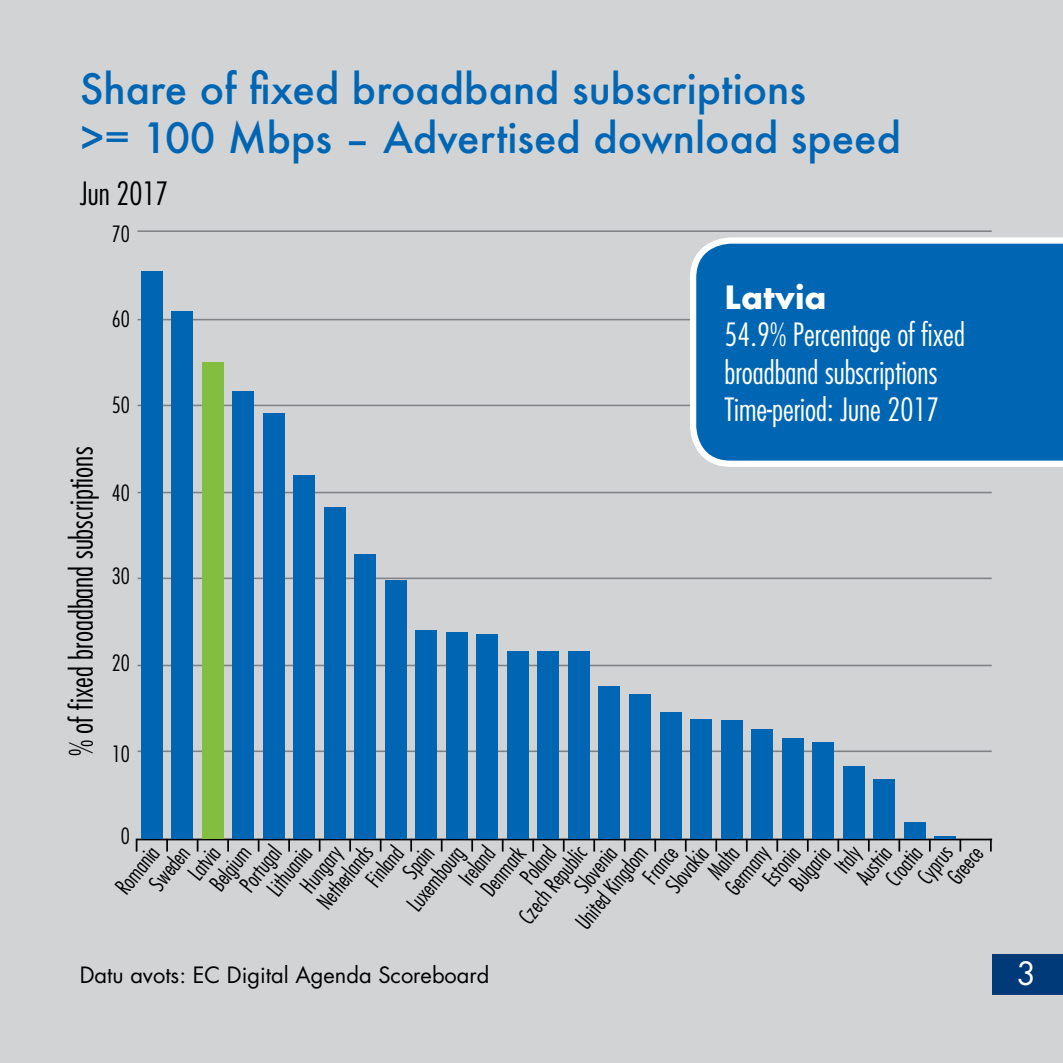
<style>
.page{position:relative;width:1063px;height:1063px;background:#d1d3d4}
.page>*{position:absolute;margin:0;border:0;box-sizing:border-box;transform-origin:0 0}
.t1{font:500 40.5px/48.8px "Futura";color:#0066b3}
.t2{font:300 condensed 31.25px/37.5px "Futura";color:#fff}
.t3{font:300 condensed 31.25px "Futura";color:#000}
.t4{font:700 31.25px "Futura";color:#fff}
.t5{font:31.25px "Futura";color:#fff}
.t6{font:300 condensed 22px "Futura";color:#000}
.t7{font:22px "Futura";color:#000}
</style>
<div class="page">
<svg style="left:166px;top:840px;width:2px;height:12px"></svg>
<svg style="left:197px;top:840px;width:1px;height:12px"></svg>
<svg style="left:227px;top:840px;width:2px;height:12px"></svg>
<svg style="left:258px;top:840px;width:1px;height:12px"></svg>
<svg style="left:288px;top:840px;width:2px;height:12px"></svg>
<svg style="left:319px;top:840px;width:2px;height:12px"></svg>
<svg style="left:349px;top:840px;width:2px;height:12px"></svg>
<svg style="left:380px;top:840px;width:2px;height:12px"></svg>
<svg style="left:410px;top:840px;width:2px;height:12px"></svg>
<svg style="left:441px;top:840px;width:2px;height:12px"></svg>
<svg style="left:471px;top:840px;width:2px;height:12px"></svg>
<svg style="left:532px;top:840px;width:2px;height:12px"></svg>
<svg style="left:502px;top:840px;width:2px;height:12px"></svg>
<svg style="left:563px;top:840px;width:2px;height:12px"></svg>
<svg style="left:593px;top:840px;width:2px;height:12px"></svg>
<svg style="left:624px;top:840px;width:2px;height:12px"></svg>
<svg style="left:654px;top:840px;width:2px;height:12px"></svg>
<svg style="left:685px;top:840px;width:2px;height:12px"></svg>
<svg style="left:715px;top:840px;width:2px;height:12px"></svg>
<svg style="left:746px;top:840px;width:2px;height:12px"></svg>
<svg style="left:776px;top:840px;width:2px;height:12px"></svg>
<svg style="left:807px;top:840px;width:2px;height:12px"></svg>
<svg style="left:837px;top:840px;width:2px;height:12px"></svg>
<svg style="left:868px;top:840px;width:2px;height:12px"></svg>
<svg style="left:898px;top:840px;width:2px;height:12px"></svg>
<svg style="left:929px;top:840px;width:2px;height:12px"></svg>
<svg style="left:959px;top:840px;width:2px;height:12px"></svg>
<svg style="left:990px;top:840px;width:2px;height:12px"></svg>
<svg style="left:136px;top:839px;width:1px;height:13px"></svg>
<hr style="left:137px;top:839px;width:855px;height:1px;background:#000">
<hr style="left:138px;top:751px;width:854px;height:1px;background:#808285">
<hr style="left:138px;top:665px;width:854px;height:1px;background:#808285">
<hr style="left:138px;top:578px;width:854px;height:1px;background:#808285">
<hr style="left:138px;top:492px;width:854px;height:1px;background:#808285">
<hr style="left:138px;top:405px;width:854px;height:1px;background:#808285">
<hr style="left:138px;top:319px;width:854px;height:1px;background:#808285">
<hr style="left:138px;top:230px;width:854px;height:2px;background:#808285">
<div style="left:141px;top:271px;width:21px;height:568px;background:#0066b3"></div>
<div style="left:172px;top:312px;width:21px;height:527px;background:#0066b3"></div>
<div style="left:202px;top:362px;width:21px;height:477px;background:#84be41"></div>
<div style="left:233px;top:391px;width:21px;height:448px;background:#0066b3"></div>
<div style="left:263px;top:413px;width:22px;height:426px;background:#0066b3"></div>
<div style="left:294px;top:476px;width:21px;height:363px;background:#0066b3"></div>
<div style="left:324px;top:507px;width:22px;height:332px;background:#0066b3"></div>
<div style="left:355px;top:554px;width:21px;height:285px;background:#0066b3"></div>
<div style="left:385px;top:580px;width:22px;height:259px;background:#0066b3"></div>
<div style="left:416px;top:630px;width:21px;height:209px;background:#0066b3"></div>
<div style="left:446px;top:632px;width:22px;height:207px;background:#0066b3"></div>
<div style="left:477px;top:634px;width:21px;height:205px;background:#0066b3"></div>
<div style="left:507px;top:651px;width:22px;height:188px;background:#0066b3"></div>
<div style="left:538px;top:651px;width:21px;height:188px;background:#0066b3"></div>
<div style="left:568px;top:651px;width:22px;height:188px;background:#0066b3"></div>
<div style="left:599px;top:686px;width:21px;height:153px;background:#0066b3"></div>
<div style="left:629px;top:694px;width:22px;height:145px;background:#0066b3"></div>
<div style="left:660px;top:712px;width:21px;height:127px;background:#0066b3"></div>
<div style="left:690px;top:719px;width:22px;height:120px;background:#0066b3"></div>
<div style="left:721px;top:720px;width:21px;height:119px;background:#0066b3"></div>
<div style="left:751px;top:729px;width:22px;height:110px;background:#0066b3"></div>
<div style="left:782px;top:738px;width:21px;height:101px;background:#0066b3"></div>
<div style="left:812px;top:742px;width:22px;height:97px;background:#0066b3"></div>
<div style="left:843px;top:766px;width:21px;height:73px;background:#0066b3"></div>
<div style="left:873px;top:779px;width:22px;height:60px;background:#0066b3"></div>
<div style="left:904px;top:822px;width:21px;height:17px;background:#0066b3"></div>
<hr style="left:934px;top:836px;width:22px;height:3px;background:#0066b3">
<svg style="left:690px;top:237px;width:373px;height:230px;background:#1371b8"></svg>
<div style="left:992px;top:954px;width:71px;height:40px;background:#003a78"></div>
<h1 class="t1" style="left:80px;top:64px;width:823px">Share of fixed broadband subscriptions<br>&gt;= 100 Mbps – Advertised download speed</h1>
<h2 class="t3" style="left:80px;top:174px;width:90px">Jun 2017</h2>
<p class="t6" style="left:112px;top:220px;width:20px">70</p>
<p class="t6" style="left:112px;top:305px;width:20px">60</p>
<p class="t6" style="left:112px;top:391px;width:20px">50</p>
<h2 class="t3" style="left:62px;top:756px;width:311px;rotate:-90deg">% of fixed broadband subscriptions</h2>
<p class="t6" style="left:112px;top:479px;width:20px">40</p>
<p class="t6" style="left:112px;top:562px;width:20px">30</p>
<p class="t6" style="left:112px;top:649px;width:20px">20</p>
<p class="t6" style="left:112px;top:740px;width:20px">10</p>
<h2 class="t4" style="left:725px;top:275px;width:103px">Latvia</h2>
<h2 class="t2" style="left:725px;top:317px;width:242px">54.9% Percentage of fixed broadband subscriptions<br>Time-period: June 2017</h2>
<p class="t6" style="left:121px;top:822px;width:11px">0</p>
<p class="t6" style="left:475px;top:884px;width:58px;rotate:-51deg">Denmark</p>
<p class="t6" style="left:514px;top:873px;width:44px;rotate:-51deg">Poland</p>
<p class="t6" style="left:453px;top:873px;width:44px;rotate:-51deg">Ireland</p>
<p class="t6" style="left:360px;top:875px;width:47px;rotate:-51deg">Finland</p>
<p class="t6" style="left:234px;top:880px;width:53px;rotate:-51deg">Portugal</p>
<p class="t6" style="left:783px;top:879px;width:52px;rotate:-51deg">Bulgaria</p>
<p class="t6" style="left:829px;top:861px;width:29px;rotate:-51deg">Italy</p>
<p class="t6" style="left:719px;top:883px;width:58px;rotate:-51deg">Germany</p>
<p class="t6" style="left:294px;top:881px;width:54px;rotate:-51deg">Hungary</p>
<p class="t6" style="left:911px;top:872px;width:43px;rotate:-51deg">Cyprus</p>
<p class="t6" style="left:311px;top:897px;width:75px;rotate:-51deg">Netherlands</p>
<p class="t6" style="left:513px;top:912px;width:94px;rotate:-51deg">Czech Republic</p>
<p class="t6" style="left:941px;top:873px;width:44px;rotate:-51deg">Greece</p>
<p class="t6" style="left:637px;top:872px;width:42px;rotate:-51deg">France</p>
<p class="t6" style="left:879px;top:874px;width:45px;rotate:-51deg">Croatia</p>
<p class="t6" style="left:850px;top:872px;width:43px;rotate:-51deg">Austria</p>
<p class="t6" style="left:757px;top:875px;width:46px;rotate:-51deg">Estonia</p>
<p class="t6" style="left:701px;top:868px;width:37px;rotate:-51deg">Malta</p>
<p class="t6" style="left:660px;top:881px;width:54px;rotate:-51deg">Slovakia</p>
<p class="t6" style="left:570px;top:917px;width:101px;rotate:-51deg">United Kingdom</p>
<p class="t6" style="left:568px;top:881px;width:54px;rotate:-51deg">Slovenia</p>
<p class="t6" style="left:401px;top:899px;width:78px;rotate:-51deg">Luxembourg</p>
<p class="t6" style="left:397px;top:867px;width:36px;rotate:-51deg">Spain</p>
<p class="t6" style="left:261px;top:884px;width:58px;rotate:-51deg">Lithuania</p>
<p class="t6" style="left:204px;top:879px;width:52px;rotate:-51deg">Belgium</p>
<p class="t6" style="left:182px;top:868px;width:38px;rotate:-51deg">Latvia</p>
<p class="t6" style="left:143px;top:879px;width:51px;rotate:-51deg">Sweden</p>
<p class="t6" style="left:110px;top:883px;width:56px;rotate:-51deg">Romania</p>
<p class="t7" style="left:80px;top:962px;width:411px">Datu avots: EC Digital Agenda Scoreboard</p>
<h2 class="t5" style="left:1017px;top:955px;width:21px">3</h2>
</div>
